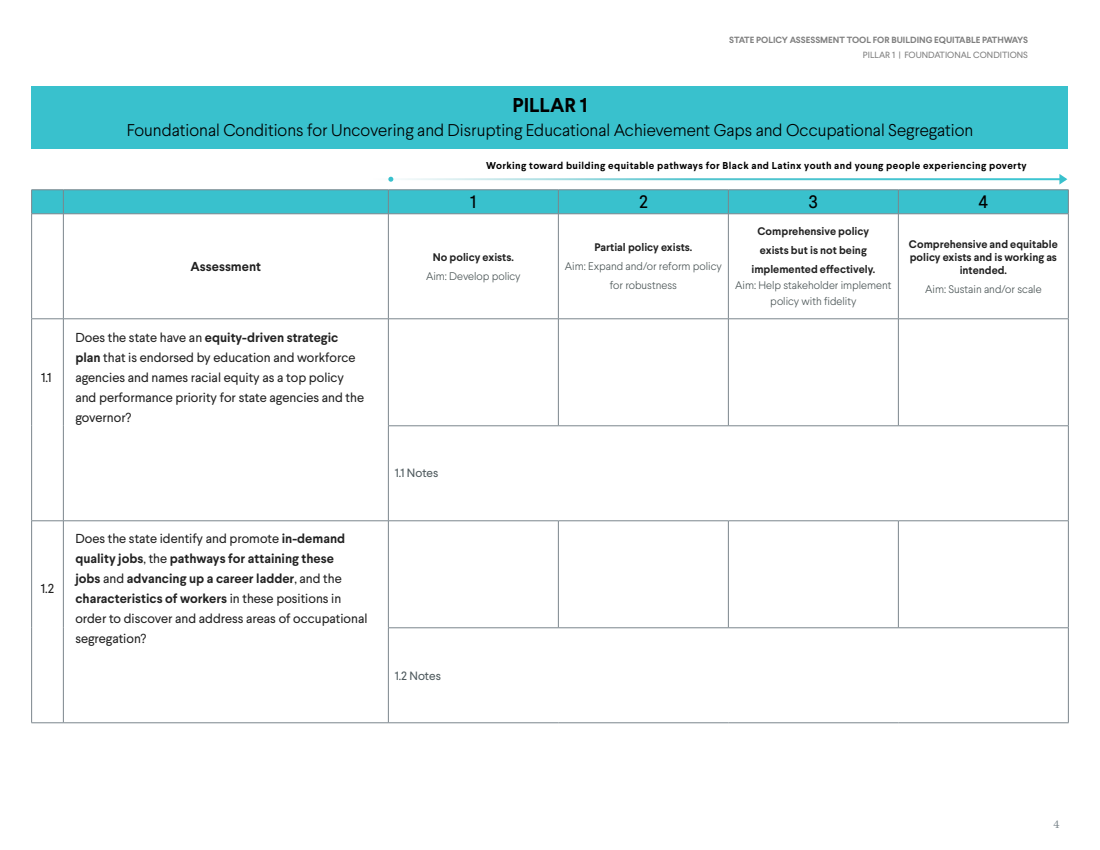
<style>
.page{position:relative;width:1100px;height:850px;background:#fff}
.page>*{position:absolute;margin:0;border:0;box-sizing:border-box;transform-origin:0 0}
.Heading_1{font:700 20px "Larsseit";color:#000}
.t1{font:18px "Larsseit";color:#000}
.Cover_Subtitle{font:300 17px "Larsseit";color:#000}
.t2{font:13px/20px "Larsseit";color:#222}
.t3{font:700 13px "Larsseit";color:#222}
.t4{font:12px "Larsseit";color:#4f5a5e}
.t5{font:12px "Mercury Text G1";color:#7b868c}
.t6{font:300 11px/19px "Larsseit";color:#4d5758;text-align:center}
.t7{font:700 11px/19px "Larsseit";color:#222;text-align:center}
.t8{font:700 10px "Larsseit";letter-spacing:.04em;color:#000}
.Author_Name{font:700 9px "Larsseit";color:#808080}
.Author_Name-2{font:9px "Larsseit";color:#808080}
.s1{font-weight:700;color:#222}
.s2{font-weight:700}
</style>
<div class="page">
<div style="left:32px;top:87px;width:1036px;height:62px;background:#39c1cd"></div>
<hr style="left:31px;top:214px;width:32px;height:1px;background:#7b868d">
<hr style="left:31px;top:214px;width:1px;height:105px;background:#7b868d">
<hr style="left:63px;top:214px;width:325px;height:1px;background:#7b868d">
<hr style="left:63px;top:214px;width:1px;height:105px;background:#7b868d">
<hr style="left:388px;top:214px;width:170px;height:1px;background:#7b868d">
<hr style="left:388px;top:214px;width:1px;height:105px;background:#7b868d">
<hr style="left:558px;top:214px;width:170px;height:1px;background:#7b868d">
<hr style="left:558px;top:214px;width:1px;height:105px;background:#7b868d">
<hr style="left:728px;top:214px;width:170px;height:1px;background:#7b868d">
<hr style="left:728px;top:214px;width:1px;height:105px;background:#7b868d">
<hr style="left:898px;top:214px;width:171px;height:1px;background:#7b868d">
<hr style="left:898px;top:214px;width:1px;height:105px;background:#7b868d">
<hr style="left:1068px;top:214px;width:1px;height:105px;background:#7b868d">
<hr style="left:31px;top:319px;width:32px;height:1px;background:#7b868d">
<hr style="left:63px;top:319px;width:325px;height:1px;background:#7b868d">
<hr style="left:388px;top:319px;width:170px;height:1px;background:#7b868d">
<hr style="left:558px;top:319px;width:170px;height:1px;background:#7b868d">
<hr style="left:728px;top:319px;width:170px;height:1px;background:#7b868d">
<hr style="left:898px;top:319px;width:171px;height:1px;background:#7b868d">
<hr style="left:558px;top:319px;width:1px;height:107px;background:#7b868d">
<hr style="left:728px;top:319px;width:1px;height:107px;background:#7b868d">
<hr style="left:898px;top:319px;width:1px;height:107px;background:#7b868d">
<hr style="left:1068px;top:319px;width:1px;height:107px;background:#7b868d">
<hr style="left:388px;top:426px;width:170px;height:1px;background:#7b868d">
<hr style="left:558px;top:426px;width:170px;height:1px;background:#7b868d">
<hr style="left:728px;top:426px;width:170px;height:1px;background:#7b868d">
<hr style="left:898px;top:426px;width:171px;height:1px;background:#7b868d">
<hr style="left:1068px;top:426px;width:1px;height:95px;background:#7b868d">
<hr style="left:388px;top:521px;width:170px;height:1px;background:#7b868d">
<hr style="left:558px;top:521px;width:170px;height:1px;background:#7b868d">
<hr style="left:558px;top:521px;width:1px;height:107px;background:#7b868d">
<hr style="left:728px;top:521px;width:170px;height:1px;background:#7b868d">
<hr style="left:728px;top:521px;width:1px;height:107px;background:#7b868d">
<hr style="left:898px;top:521px;width:171px;height:1px;background:#7b868d">
<hr style="left:898px;top:521px;width:1px;height:107px;background:#7b868d">
<hr style="left:1068px;top:521px;width:1px;height:107px;background:#7b868d">
<hr style="left:388px;top:628px;width:170px;height:1px;background:#7b868d">
<hr style="left:558px;top:628px;width:170px;height:1px;background:#7b868d">
<hr style="left:728px;top:628px;width:170px;height:1px;background:#7b868d">
<hr style="left:898px;top:628px;width:171px;height:1px;background:#7b868d">
<hr style="left:1068px;top:628px;width:1px;height:95px;background:#7b868d">
<hr style="left:388px;top:723px;width:170px;height:1px;background:#7b868d">
<hr style="left:558px;top:723px;width:170px;height:1px;background:#7b868d">
<hr style="left:728px;top:723px;width:170px;height:1px;background:#7b868d">
<hr style="left:898px;top:723px;width:171px;height:1px;background:#7b868d">
<hr style="left:31px;top:319px;width:1px;height:107px;background:#7b868d">
<hr style="left:31px;top:426px;width:1px;height:95px;background:#7b868d">
<hr style="left:63px;top:319px;width:1px;height:107px;background:#7b868d">
<hr style="left:388px;top:319px;width:1px;height:107px;background:#7b868d">
<hr style="left:63px;top:426px;width:1px;height:95px;background:#7b868d">
<hr style="left:388px;top:426px;width:1px;height:95px;background:#7b868d">
<hr style="left:31px;top:521px;width:32px;height:1px;background:#7b868d">
<hr style="left:31px;top:521px;width:1px;height:107px;background:#7b868d">
<hr style="left:31px;top:628px;width:1px;height:95px;background:#7b868d">
<hr style="left:63px;top:521px;width:325px;height:1px;background:#7b868d">
<hr style="left:63px;top:521px;width:1px;height:107px;background:#7b868d">
<hr style="left:388px;top:521px;width:1px;height:107px;background:#7b868d">
<hr style="left:63px;top:628px;width:1px;height:95px;background:#7b868d">
<hr style="left:388px;top:628px;width:1px;height:95px;background:#7b868d">
<hr style="left:31px;top:723px;width:32px;height:1px;background:#7b868d">
<hr style="left:63px;top:723px;width:325px;height:1px;background:#7b868d">
<svg style="left:31px;top:174px;width:1038px;height:40px"></svg>
<p class="t2" style="left:41px;top:367px;width:12px">1.1</p>
<p class="Author_Name" style="left:729px;top:34px;width:300px">STATE POLICY ASSESSMENT TOOL FOR BUILDING EQUITABLE PATHWAYS</p>
<p class="Author_Name-2" style="left:863px;top:49px;width:167px">PILLAR 1 | FOUNDATIONAL CONDITIONS</p>
<p class="Heading_1" style="left:512px;top:92px;width:77px">PILLAR 1</p>
<p class="Cover_Subtitle" style="left:127px;top:119px;width:848px">Foundational Conditions for Uncovering and Disrupting Educational Achievement Gaps and Occupational Segregation</p>
<p class="t8" style="left:486px;top:159px;width:542px">Working toward building equitable pathways for Black and Latinx youth and young people experiencing poverty</p>
<p class="t1" style="left:470px;top:190px;width:8px">1</p>
<p class="t1" style="left:639px;top:190px;width:10px">2</p>
<p class="t1" style="left:809px;top:190px;width:11px">3</p>
<p class="t1" style="left:979px;top:190px;width:11px">4</p>
<p class="t3" style="left:191px;top:258px;width:72px">Assessment</p>
<p class="t6" style="left:426px;top:247px;width:96px"><span class="s1">No policy exists.<br></span>Aim: Develop policy</p>
<p class="t6" style="left:565px;top:238px;width:159px"><span class="s1">Partial policy exists.<br></span>Aim: Expand and/or reform policy for robustness</p>
<p class="t2" style="left:75px;top:327px;width:290px">Does the state have an <span class="s2">equity-driven strategic plan</span> that is endorsed by education and workforce agencies and names racial equity as a top policy and performance priority for state agencies and the governor?</p>
<p class="t7" style="left:751px;top:222px;width:125px">Comprehensive policy exists but is not being implemented effectively.</p>
<p class="t6" style="left:735px;top:277px;width:158px;line-height:16px">Aim: Help stakeholder implement policy with fidelity</p>
<p class="t4" style="left:395px;top:465px;width:45px">1.1 Notes</p>
<p class="t7" style="left:909px;top:237px;width:150px;line-height:13.2px">Comprehensive and equitable policy exists and is working as intended.</p>
<p class="t6" style="left:925px;top:279px;width:118px">Aim: Sustain and/or scale</p>
<p class="t2" style="left:41px;top:579px;width:15px">1.2</p>
<p class="t2" style="left:75px;top:529px;width:294px">Does the state identify and promote <span class="s2">in-demand quality jobs</span>, the <span class="s2">pathways for attaining these<br>jobs</span> and <span class="s2">advancing up a career ladder</span>, and the <span class="s2">characteristics of workers</span> in these positions in order to discover and address areas of occupational segregation?</p>
<p class="t4" style="left:395px;top:668px;width:48px">1.2 Notes</p>
<p class="t5" style="left:1053px;top:815px;width:8px">4</p>
</div>
